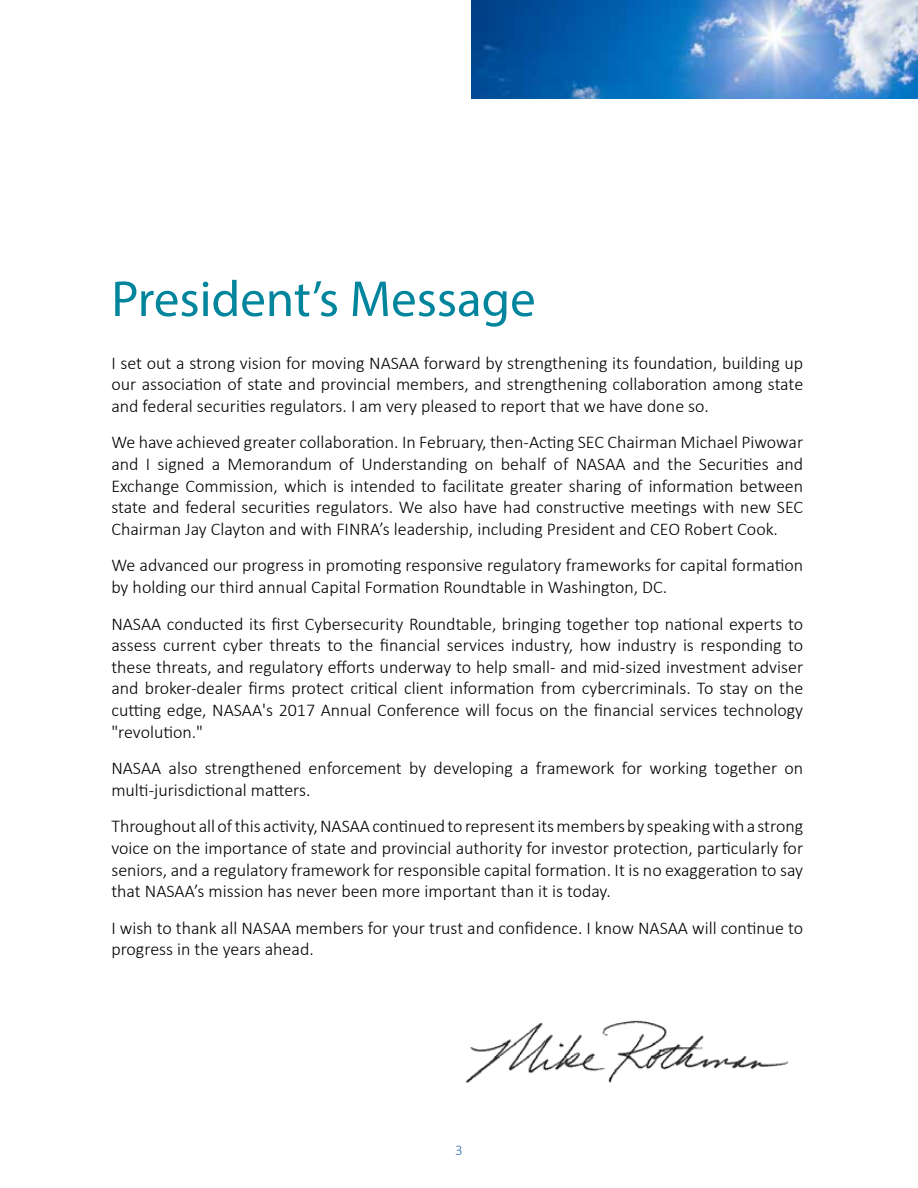
<style>
.page{position:relative;width:918px;height:1188px;background:#fff}
.page>*{position:absolute;margin:0;border:0;box-sizing:border-box;transform-origin:0 0}
.t1{font:51px "Myriad Pro";color:#00859d}
.t2{font:300 18px/21.6px "Calibri";color:#000;text-align:justify}
.t3{font:300 15px "Calibri";color:#3970af}
</style>
<div class="page">
<img style="left:465px;top:1020px;width:323px;height:64px">
<img style="left:471px;top:0;width:447px;height:99px">
<h1 class="t1" style="left:111px;top:267px;width:426px">President’s Message</h1>
<p class="t2" style="left:111px;top:352px;width:693px">I set out a strong vision for moving NASAA forward by strengthening its foundation, building up our association of state and provincial members, and strengthening collaboration among state and federal securities regulators. I am very pleased to report that we have done so.</p>
<p class="t2" style="left:111px;top:431px;width:693px">We have achieved greater collaboration. In February, then-Acting SEC Chairman Michael Piwowar and I signed a Memorandum of Understanding on behalf of NASAA and the Securities and Exchange Commission, which is intended to facilitate greater sharing of information between state and federal securities regulators. We also have had constructive meetings with new SEC Chairman Jay Clayton and with FINRA’s leadership, including President and CEO Robert Cook.</p>
<p class="t2" style="left:111px;top:554px;width:693px">We advanced our progress in promoting responsive regulatory frameworks for capital formation by holding our third annual Capital Formation Roundtable in Washington, DC.</p>
<p class="t2" style="left:111px;top:613px;width:693px">NASAA conducted its first Cybersecurity Roundtable, bringing together top national experts to assess current cyber threats to the financial services industry, how industry is responding to these threats, and regulatory efforts underway to help small- and mid-sized investment adviser and broker-dealer firms protect critical client information from cybercriminals. To stay on the cutting edge, NASAA's 2017 Annual Conference will focus on the financial services technology "revolution."</p>
<p class="t2" style="left:111px;top:757px;width:693px">NASAA also strengthened enforcement by developing a framework for working together on multi-jurisdictional matters.</p>
<p class="t2" style="left:111px;top:815px;width:693px">Throughout all of this activity, NASAA continued to represent its members by speaking with a strong voice on the importance of state and provincial authority for investor protection, particularly for seniors, and a regulatory framework for responsible capital formation. It is no exaggeration to say that NASAA’s mission has never been more important than it is today.</p>
<p class="t2" style="left:111px;top:917px;width:693px">I wish to thank all NASAA members for your trust and confidence. I know NASAA will continue to progress in the years ahead.</p>
<p class="t3" style="left:455px;top:1141px;width:9px">3</p>
</div>
